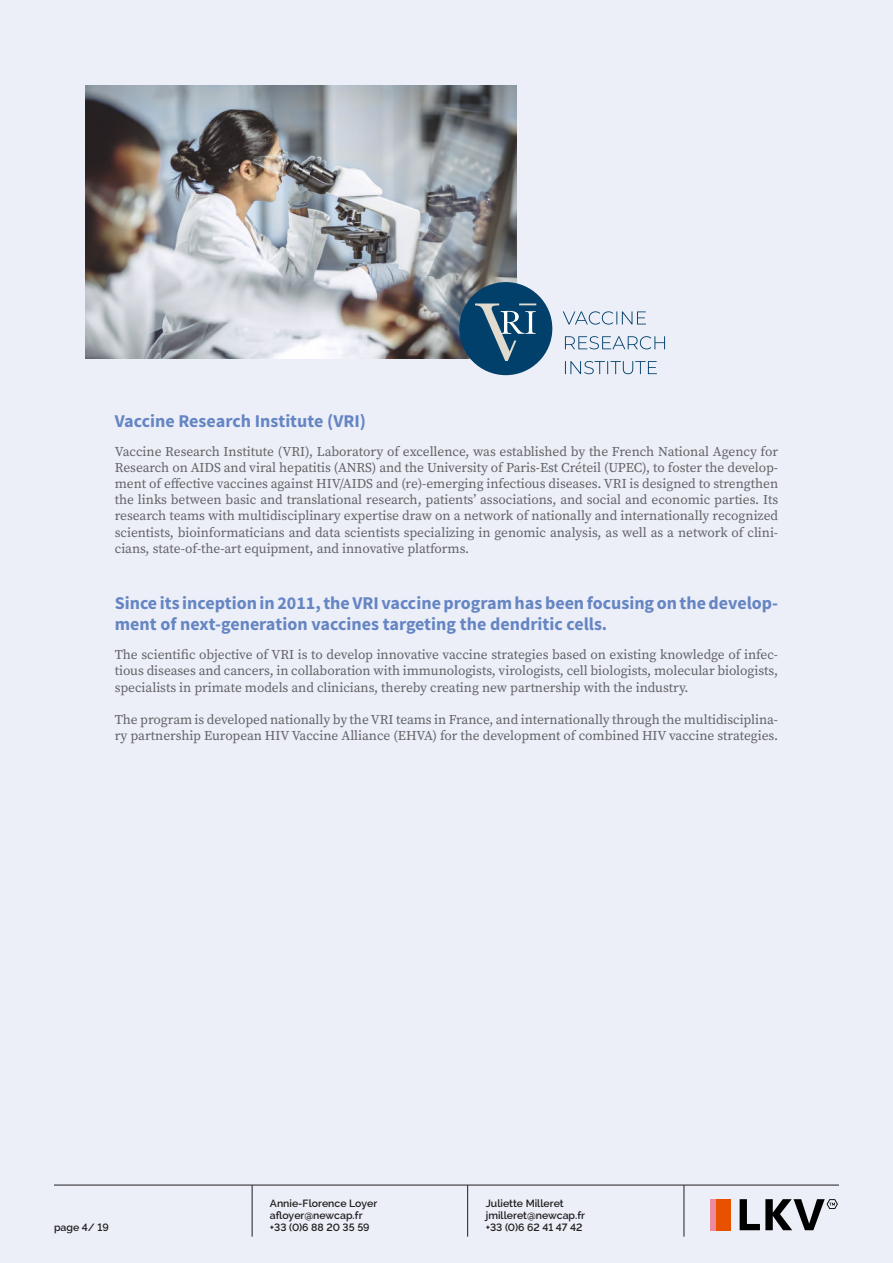
<style>
.page{position:relative;width:893px;height:1263px;background:#eceff8}
.page>*{position:absolute;margin:0;border:0;box-sizing:border-box;transform-origin:0 0}
.t1{font:700 18px/21.6px "Source Sans Pro";color:#6585c3}
.t2{font:13.5px/16.2px "Source Serif Variable";letter-spacing:-.005em;color:#636366;text-align:justify}
.t3{font:600 10.5px/12px "Raleway";color:#231f20}
</style>
<div class="page">
<img style="left:85px;top:85px;width:432px;height:274px">
<svg style="left:563px;top:311px;width:102px;height:63px"></svg>
<div style="left:459px;top:282px;width:93px;height:93px;background:#00406a;border-radius:50%"></div>
<svg style="left:475px;top:303px;width:61px;height:58px"></svg>
<h1 class="t1" style="left:115px;top:410px;width:253px">Vaccine Research Institute (VRI)</h1>
<p class="t2" style="left:115px;top:444px;width:665px">Vaccine Research Institute (VRI), Laboratory of excellence, was established by the French National Agency for Research on AIDS and viral hepatitis (ANRS) and the University of Paris-Est Créteil (UPEC), to foster the develop&shy;ment of effective vaccines against HIV/AIDS and (re)-emerging infectious diseases. VRI is designed to strengthen the links between basic and translational research, patients’ associations, and social and economic parties. Its research teams with multidisciplinary expertise draw on a network of nationally and internationally recognized scientists, bioinformaticians and data scientists specializing in genomic analysis, as well as a network of clini&shy;cians, state-of-the-art equipment, and innovative platforms.</p>
<h1 class="t1" style="left:115px;top:592px;width:665px">Since its inception in 2011, the VRI vaccine program has been focusing on the develop&shy;ment of next-generation vaccines targeting the dendritic cells.</h1>
<p class="t2" style="left:115px;top:648px;width:665px">The scientific objective of VRI is to develop innovative vaccine strategies based on existing knowledge of infec&shy;tious diseases and cancers, in collaboration with immunologists, virologists, cell biologists, molecular biologists, specialists in primate models and clinicians, thereby creating new partnership with the industry.</p>
<p class="t2" style="left:115px;top:712px;width:665px">The program is developed nationally by the VRI teams in France, and internationally through the multidisciplina&shy;ry partnership European HIV Vaccine Alliance (EHVA) for the development of combined HIV vaccine strategies.</p>
<p class="t3" style="left:54px;top:1221px;width:56px">page 4/ 19</p>
<p class="t3" style="left:270px;top:1198px;width:109px">Annie-Florence Loyer afloyer@newcap.fr +33 (0)6 88 20 35 59</p>
<p class="t3" style="left:486px;top:1198px;width:101px">Juliette Milleret jmilleret@newcap.fr +33 (0)6 62 41 47 42</p>
</div>
